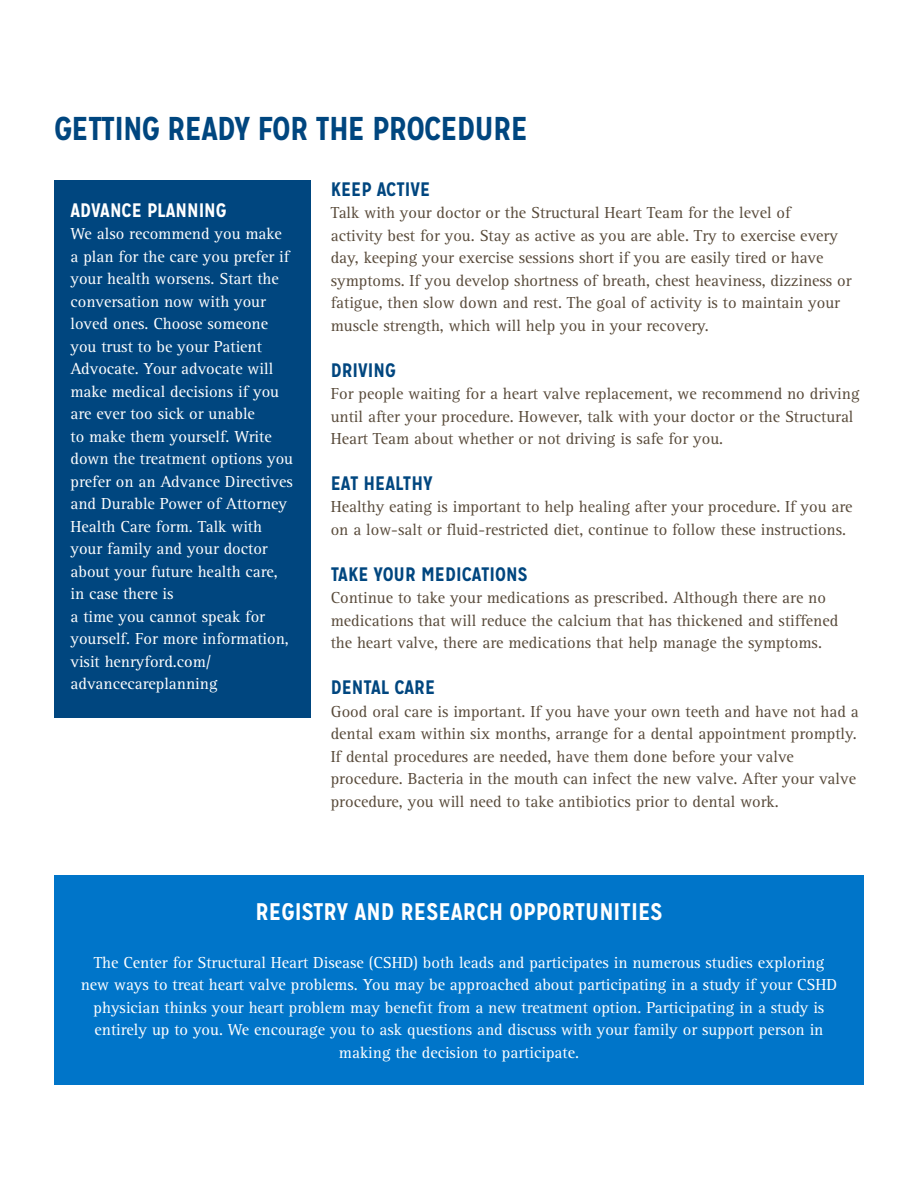
<style>
.page{position:relative;width:918px;height:1188px;background:#fff}
.page>*{position:absolute;margin:0;border:0;box-sizing:border-box;transform-origin:0 0}
.t1{font:700 33px "Mission Gothic";letter-spacing:-.025em;color:#00467f}
.t2{font:700 24px "Mission Gothic";color:#fff}
.t3{font:700 19.5px "Mission Gothic";color:#00467f}
.t4{font:700 19.5px "Mission Gothic";color:#fff}
.t5{font:16.5px/22.5px "Rotis Serif";color:#584a3a}
.t6{font:16.5px/22.5px "Rotis Serif";color:#fff}
</style>
<div class="page">
<div style="left:54px;top:180px;width:256px;height:538px;background:#00467f"></div>
<div style="left:54px;top:875px;width:810px;height:210px;background:#0075c9"></div>
<h1 class="t1" style="left:54px;top:108px;width:476px">GETTING READY FOR THE PROCEDURE</h1>
<p class="t4" style="left:70px;top:198px;width:158px">ADVANCE PLANNING</p>
<p class="t6" style="left:70px;top:223px;width:224px">We also recommend you make a plan for the care you prefer if your health worsens. Start the conversation now with your loved ones. Choose someone you trust to be your Patient<br>Advocate. Your advocate will make medical decisions if you are ever too sick or unable<br>to make them yourself. Write down the treatment options you prefer on an Advance Directives and Durable Power of Attorney<br>Health Care form. Talk with your family and your doctor about your future health care, in case there is<br>a time you cannot speak for yourself. For more information, visit henryford.com/ advancecareplanning</p>
<p class="t3" style="left:331px;top:177px;width:101px">KEEP ACTIVE</p>
<p class="t5" style="left:331px;top:202px;width:522px">Talk with your doctor or the Structural Heart Team for the level of<br>activity best for you. Stay as active as you are able. Try to exercise every day, keeping your exercise sessions short if you are easily tired or have symptoms. If you develop shortness of breath, chest heaviness, dizziness or fatigue, then slow down and rest. The goal of activity is to maintain your muscle strength, which will help you in your recovery.</p>
<p class="t3" style="left:331px;top:358px;width:67px">DRIVING</p>
<p class="t5" style="left:331px;top:383px;width:530px">For people waiting for a heart valve replacement, we recommend no driving until after your procedure. However, talk with your doctor or the Structural<br>Heart Team about whether or not driving is safe for you.</p>
<p class="t3" style="left:331px;top:471px;width:103px">EAT HEALTHY</p>
<p class="t5" style="left:331px;top:496px;width:523px">Healthy eating is important to help healing after your procedure. If you are on a low-salt or fluid-restricted diet, continue to follow these instructions.</p>
<p class="t3" style="left:331px;top:562px;width:198px">TAKE YOUR MEDICATIONS</p>
<p class="t5" style="left:331px;top:587px;width:509px">Continue to take your medications as prescribed. Although there are no medications that will reduce the calcium that has thickened and stiffened the heart valve, there are medications that help manage the symptoms.</p>
<p class="t3" style="left:331px;top:675px;width:106px">DENTAL CARE</p>
<p class="t5" style="left:331px;top:701px;width:530px">Good oral care is important. If you have your own teeth and have not had a dental exam within six months, arrange for a dental appointment promptly.<br>If dental procedures are needed, have them done before your valve procedure. Bacteria in the mouth can infect the new valve. After your valve procedure, you will need to take antibiotics prior to dental work.</p>
<h2 class="t2" style="left:255px;top:897px;width:409px">REGISTRY AND RESEARCH OPPORTUNITIES</h2>
<p class="t6" style="left:81px;top:952px;width:758px;text-align:center">The Center for Structural Heart Disease (CSHD) both leads and participates in numerous studies exploring new ways to treat heart valve problems. You may be approached about participating in a study if your CSHD physician thinks your heart problem may benefit from a new treatment option. Participating in a study is entirely up to you. We encourage you to ask questions and discuss with your family or support person in making the decision to participate.</p>
</div>
